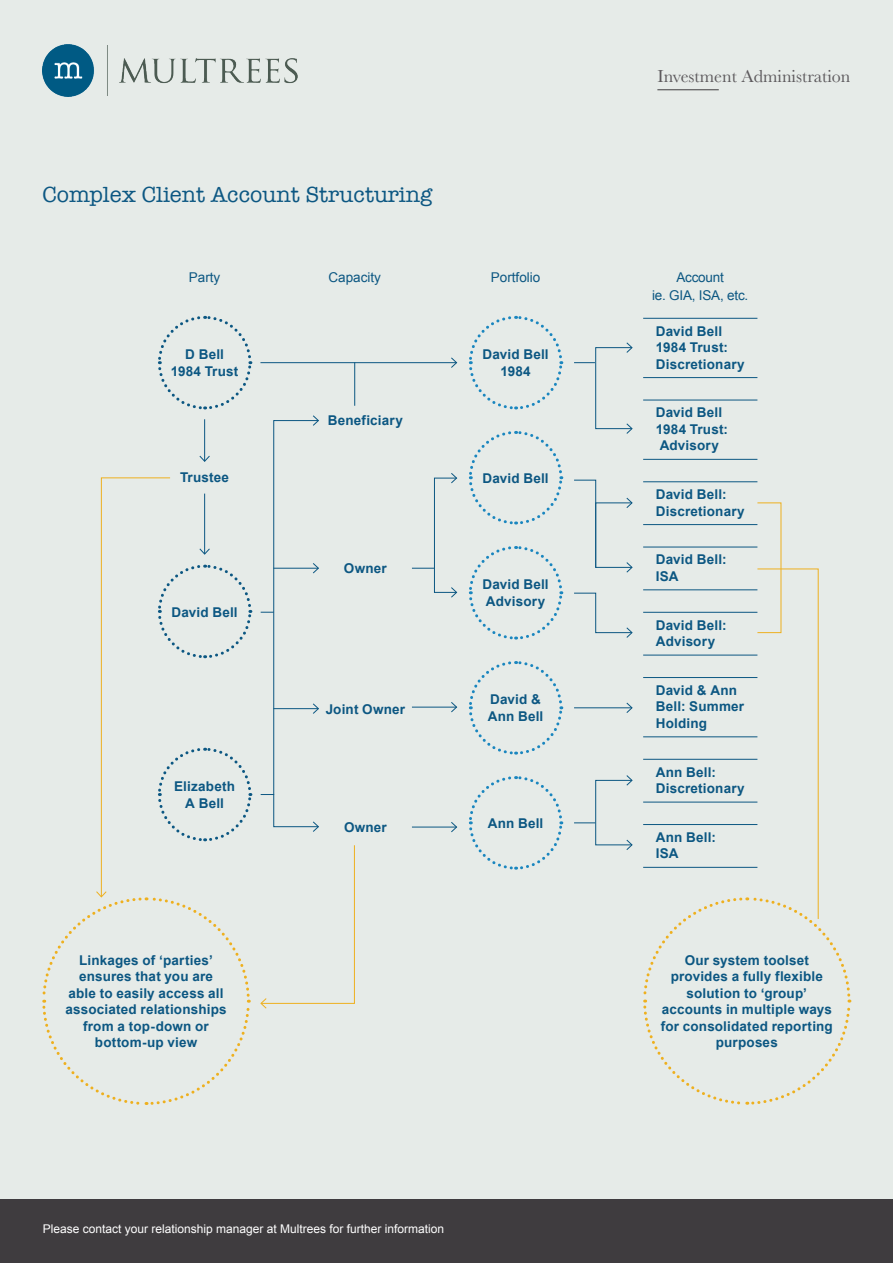
<style>
.page{position:relative;width:893px;height:1263px;background:#e6ebe8}
.page>*{position:absolute;margin:0;border:0;box-sizing:border-box;transform-origin:0 0}
.Heading{font:22.5px "American Typewriter";color:#0c5782}
.t1{font:18px "Baskerville";color:#5c595c}
.t2{font:700 13.5px/16.5px "Arial";letter-spacing:.01em;color:#0c5782}
.Text{font:13.5px "Arial";color:#0c5782}
.t3{font:12px "Arial";color:#fff}
</style>
<div class="page">
<img style="left:43px;top:44px;width:255px;height:53px">
<div style="left:0;top:1199px;width:893px;height:64px;background:#3f3c3f"></div>
<hr style="left:657px;top:90px;width:62px;height:1px;background:#3f3c3f">
<hr style="left:643px;top:400px;width:114px;height:1px;background:#0c5782">
<hr style="left:643px;top:459px;width:114px;height:1px;background:#0c5782">
<hr style="left:643px;top:318px;width:114px;height:1px;background:#0c5782">
<hr style="left:643px;top:377px;width:114px;height:1px;background:#0c5782">
<hr style="left:643px;top:547px;width:114px;height:1px;background:#0c5782">
<hr style="left:643px;top:481px;width:114px;height:1px;background:#0c5782">
<hr style="left:643px;top:524px;width:114px;height:1px;background:#0c5782">
<hr style="left:354px;top:362px;width:1px;height:44px;background:#0c5782">
<hr style="left:260px;top:362px;width:197px;height:1px;background:#0c5782">
<svg style="left:450px;top:357px;width:8px;height:11px"></svg>
<div style="left:434px;top:478px;width:23px;height:115px;border:1px solid #0c5782"></div>
<svg style="left:450px;top:473px;width:8px;height:11px"></svg>
<svg style="left:450px;top:586px;width:8px;height:12px"></svg>
<svg style="left:626px;top:497px;width:7px;height:11px"></svg>
<svg style="left:626px;top:562px;width:7px;height:11px"></svg>
<svg style="left:574px;top:479px;width:22px;height:89px"></svg>
<svg style="left:260px;top:845px;width:95px;height:164px"></svg>
<div style="left:595px;top:347px;width:37px;height:82px;border:1px solid #0c5782"></div>
<svg style="left:626px;top:342px;width:7px;height:11px"></svg>
<svg style="left:626px;top:423px;width:7px;height:11px"></svg>
<svg style="left:574px;top:592px;width:59px;height:46px"></svg>
<div style="left:595px;top:780px;width:37px;height:65px;border:1px solid #0c5782"></div>
<svg style="left:626px;top:775px;width:7px;height:11px"></svg>
<svg style="left:626px;top:839px;width:7px;height:11px"></svg>
<div style="left:273px;top:420px;width:46px;height:407px;border:1px solid #0c5782"></div>
<svg style="left:312px;top:415px;width:7px;height:11px"></svg>
<svg style="left:312px;top:821px;width:7px;height:11px"></svg>
<svg style="left:412px;top:568px;width:22px;height:1px"></svg>
<hr style="left:273px;top:568px;width:45px;height:1px;background:#0c5782">
<svg style="left:312px;top:562px;width:7px;height:12px"></svg>
<hr style="left:273px;top:708px;width:45px;height:1px;background:#0c5782">
<svg style="left:312px;top:703px;width:7px;height:11px"></svg>
<hr style="left:204px;top:419px;width:1px;height:42px;background:#0c5782">
<svg style="left:199px;top:455px;width:11px;height:7px"></svg>
<hr style="left:412px;top:707px;width:45px;height:1px;background:#0c5782">
<svg style="left:450px;top:702px;width:8px;height:11px"></svg>
<svg style="left:261px;top:794px;width:13px;height:1px"></svg>
<svg style="left:261px;top:612px;width:13px;height:1px"></svg>
<hr style="left:412px;top:827px;width:45px;height:1px;background:#0c5782">
<svg style="left:450px;top:822px;width:8px;height:11px"></svg>
<hr style="left:574px;top:707px;width:58px;height:1px;background:#0c5782">
<svg style="left:626px;top:702px;width:7px;height:11px"></svg>
<svg style="left:574px;top:362px;width:21px;height:1px"></svg>
<svg style="left:574px;top:822px;width:21px;height:1px"></svg>
<svg style="left:468px;top:546px;width:96px;height:94px"></svg>
<svg style="left:468px;top:661px;width:96px;height:94px"></svg>
<svg style="left:468px;top:776px;width:96px;height:94px"></svg>
<svg style="left:468px;top:431px;width:96px;height:94px"></svg>
<svg style="left:468px;top:315px;width:96px;height:95px"></svg>
<svg style="left:158px;top:315px;width:95px;height:95px"></svg>
<svg style="left:42px;top:477px;width:211px;height:628px"></svg>
<svg style="left:643px;top:568px;width:209px;height:537px"></svg>
<p class="Heading" style="left:43px;top:177px;width:392px">Complex Client Account Structuring</p>
<p class="t1" style="left:657px;top:65px;width:195px">Investment Administration</p>
<p class="Text" style="left:189px;top:268px;width:33px">Party</p>
<p class="Text" style="left:328px;top:268px;width:54px">Capacity</p>
<p class="Text" style="left:491px;top:268px;width:51px">Portfolio</p>
<p class="Text" style="left:676px;top:268px;width:49px">Account</p>
<p class="Text" style="left:652px;top:286px;width:98px">ie. GIA, ISA, etc.</p>
<p class="t2" style="left:171px;top:347px;width:69px;text-align:center">D Bell<br>1984 Trust</p>
<p class="t2" style="left:482px;top:347px;width:68px;text-align:center">David Bell<br>1984</p>
<p class="t2" style="left:328px;top:412px;width:77px">Beneficiary</p>
<p class="t2" style="left:180px;top:470px;width:51px">Trustee</p>
<p class="t2" style="left:482px;top:470px;width:68px">David Bell</p>
<p class="t2" style="left:172px;top:604px;width:68px">David Bell</p>
<p class="t2" style="left:174px;top:779px;width:62px;text-align:center">Elizabeth<br>A Bell</p>
<p class="t2" style="left:344px;top:560px;width:44px">Owner</p>
<p class="t2" style="left:326px;top:701px;width:81px">Joint Owner</p>
<p class="t2" style="left:482px;top:577px;width:68px">David Bell<br>Advisory</p>
<p class="t2" style="left:488px;top:692px;width:57px">David &amp;<br>Ann Bell</p>
<p class="t2" style="left:344px;top:819px;width:44px">Owner</p>
<p class="t2" style="left:488px;top:815px;width:57px">Ann Bell</p>
<p class="t2" style="left:656px;top:323px;width:90px">David Bell<br>1984 Trust:<br>Discretionary</p>
<p class="t2" style="left:656px;top:405px;width:74px">David Bell<br>1984 Trust:<br>Advisory</p>
<p class="t2" style="left:656px;top:487px;width:90px">David Bell:<br>Discretionary</p>
<p class="t2" style="left:656px;top:552px;width:72px">David Bell:<br>ISA</p>
<p class="t2" style="left:656px;top:617px;width:72px">David Bell:<br>Advisory</p>
<p class="t2" style="left:656px;top:682px;width:90px">David &amp; Ann<br>Bell: Summer<br>Holding</p>
<p class="t2" style="left:656px;top:764px;width:90px">Ann Bell:<br>Discretionary</p>
<p class="t2" style="left:656px;top:829px;width:61px">Ann Bell:<br>ISA</p>
<p class="t2" style="left:65px;top:952px;width:163px;text-align:center">Linkages of ‘parties’ ensures that you are able to easily access all associated relationships from a top-down or bottom-up view</p>
<p class="t2" style="left:661px;top:952px;width:174px;text-align:center">Our system toolset provides a fully flexible solution to ‘group’ accounts in multiple ways for consolidated reporting purposes</p>
<p class="t3" style="left:43px;top:1221px;width:403px">Please contact your relationship manager at Multrees for further information</p>
</div>
